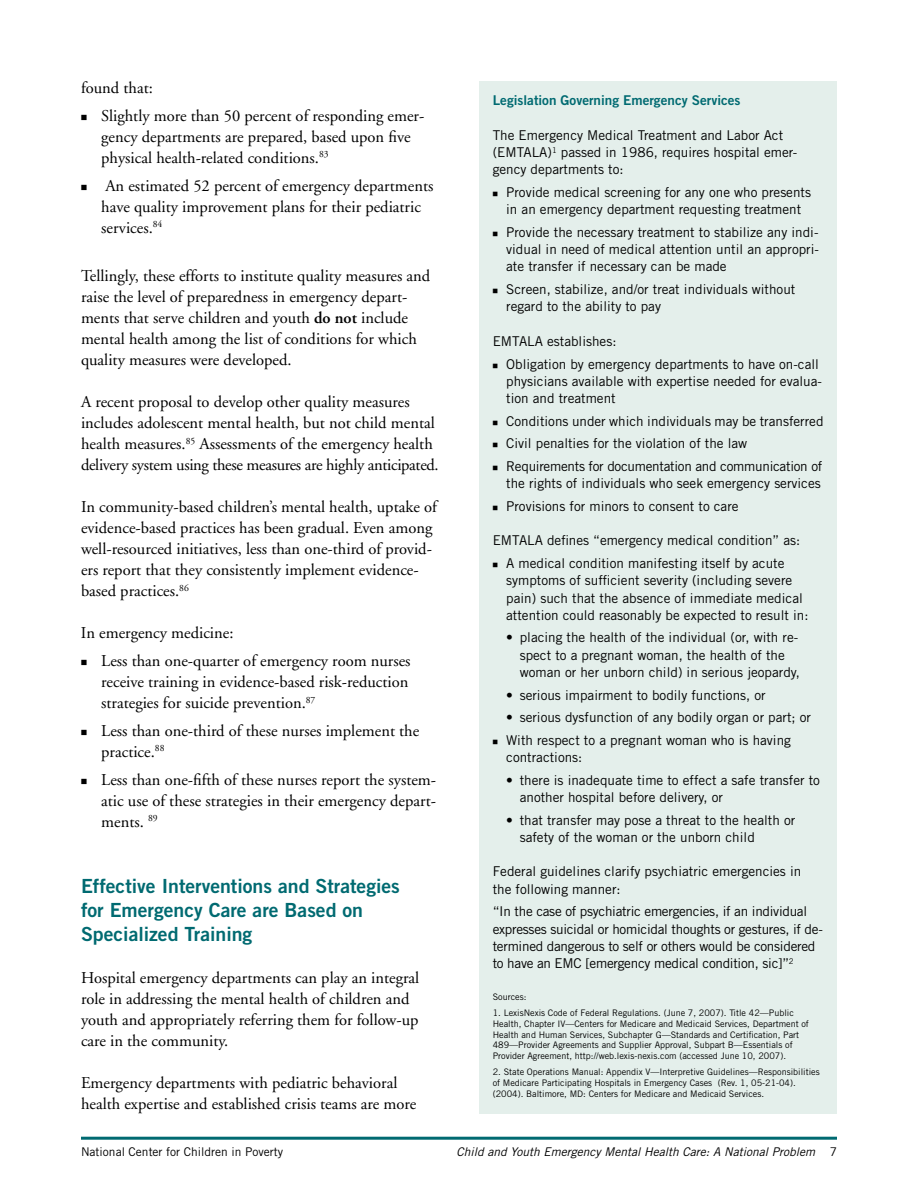
<style>
.page{position:relative;width:918px;height:1188px;background:#fff}
.page>*{position:absolute;margin:0;border:0;box-sizing:border-box;transform-origin:0 0}
.t1{font:19.5px/24px "Trade Gothic Bold Two";color:#006a71}
.t2{font:16.5px/21px "Adobe Garamond";color:#000}
.t3{font:13.5px/17.2px "Trade Gothic";color:#000}
.t4{font:13.5px/17.2px "Trade Gothic";letter-spacing:-.02em;color:#000}
.t5{font:13.5px "Trade Gothic Bold Two";color:#006a71}
.t6{font:italic 12px "Trade Gothic";color:#000}
.t7{font:12px "Trade Gothic";color:#000}
.t8{font:9px/10.8px "Trade Gothic";color:#000}
.s1{font-family:"Universal Newswith Comm Pi";font-size:10.5px}
.s2{font-weight:600}
.s3{font-family:"Universal Newswith Comm Pi";font-size:9px}
.s4{font-style:normal}
</style>
<div class="page">
<hr style="left:81px;top:1137px;width:756px;height:3px;background:#006a71">
<div style="left:479px;top:81px;width:358px;height:1032px;background:#e4efeb"></div>
<p class="t2" style="left:81px;top:74px;width:345px;line-height:27.8px">found that:<br><span class="s1">n</span> Slightly more than 50 percent of responding emer-</p>
<p class="t2" style="left:101px;top:127px;width:311px">gency departments are prepared, based upon five physical health-related conditions.<sup>83</sup></p>
<p class="t2" style="left:101px;top:175px;width:334px;text-indent:-20px"><span class="s1">n</span> An estimated 52 percent of emergency departments have quality improvement plans for their pediatric services.<sup>84</sup></p>
<p class="t2" style="left:81px;top:266px;width:351px">Tellingly, these efforts to institute quality measures and raise the level of preparedness in emergency depart&shy;ments that serve children and youth <span class="s2">do not</span> include mental health among the list of conditions for which quality measures were developed.</p>
<p class="t2" style="left:81px;top:392px;width:359px">A recent proposal to develop other quality measures includes adolescent mental health, but not child mental health measures.<sup>85</sup> Assessments of the emergency health delivery system using these measures are highly anticipated.</p>
<p class="t2" style="left:81px;top:497px;width:357px">In community-based children’s mental health, uptake of evidence-based practices has been gradual. Even among well-resourced initiatives, less than one-third of provid&shy;ers report that they consistently implement evidence&shy;based practices.<sup>86</sup></p>
<p class="t2" style="left:81px;top:620px;width:331px;line-height:27.8px">In emergency medicine:<br><span class="s1">n</span> Less than one-quarter of emergency room nurses</p>
<p class="t2" style="left:101px;top:672px;width:309px">receive training in evidence-based risk-reduction strategies for suicide prevention.<sup>87</sup></p>
<p class="t2" style="left:101px;top:721px;width:320px;text-indent:-20px"><span class="s1">n</span> Less than one-third of these nurses implement the practice.<sup>88</sup></p>
<p class="t2" style="left:101px;top:769px;width:336px;text-align:justify;text-indent:-20px"><span class="s1">n</span> Less than one-fifth of these nurses report the system&shy;atic use of these strategies in their emergency depart&shy;ments. <sup>89</sup></p>
<h1 class="t1" style="left:81px;top:873px;width:320px">Effective Interventions and Strategies for Emergency Care are Based on<br>Specialized Training</h1>
<p class="t2" style="left:81px;top:967px;width:340px">Hospital emergency departments can play an integral role in addressing the mental health of children and youth and appropriately referring them for follow-up care in the community.</p>
<p class="t2" style="left:81px;top:1072px;width:337px">Emergency departments with pediatric behavioral health expertise and established crisis teams are more</p>
<p class="t5" style="left:493px;top:92px;width:249px">Legislation Governing Emergency Services</p>
<p class="t3" style="left:493px;top:126px;width:292px">The Emergency M edical Treatment and Labor Act (EMTALA</p>
<p class="t3" style="left:493px;top:144px;width:306px;text-indent:55px">)<sup>1</sup> passed in 1986, requires hospital emer&shy;gency departments to:</p>
<p class="t3" style="left:493px;top:183px;width:320px;text-align:center"><span class="s3">n</span> Provide medical screening for any one who presents in an emergency department requesting treatment</p>
<p class="t3" style="left:506px;top:223px;width:314px;text-align:justify;text-indent:-13px"><span class="s3">n</span> Provide the necessary treatment to stabilize any indi&shy;vidual in need of medical attention until an appropri&shy;ate transfer if necessary can be made</p>
<p class="t3" style="left:506px;top:281px;width:291px;text-indent:-13px"><span class="s3">n</span> Screen, stabilize, and/or treat individuals without regard to the ability to pay</p>
<p class="t3" style="left:493px;top:332px;width:10px">EMTALA</p>
<p class="t3" style="left:493px;top:330px;width:328px;line-height:22.6px;text-indent:54px">establishes:<br><span class="s3">n</span> Obligation by emergency departments to have on-call</p>
<p class="t3" style="left:506px;top:372px;width:317px">physicians available with expertise needed for evalua&shy;tion and treatment</p>
<p class="t3" style="left:493px;top:409px;width:332px;line-height:22.6px"><span class="s3">n</span> Conditions under which individuals may be transferred <span class="s3">n</span> Civil penalties for the violation of the law<br><span class="s3">n</span> Requirements for documentation and communication of</p>
<p class="t3" style="left:493px;top:472px;width:330px;line-height:22.6px;text-indent:14px">the rights of individuals who seek emergency services <span class="s3">n</span> Provisions for minors to consent to care</p>
<p class="t3" style="left:493px;top:532px;width:10px">EMTALA</p>
<p class="t3" style="left:493px;top:529px;width:309px;line-height:22.6px;text-indent:54px">defines “emergency medical condition” as: <span class="s3">n</span> A medical condition manifesting itself by acute</p>
<p class="t3" style="left:506px;top:572px;width:304px">symptoms of sufficient severity (including severe pain) such that the absence of immediate medical attention could reasonably be expected to result in:</p>
<p class="t3" style="left:520px;top:629px;width:282px;text-indent:-14px">• placing the health of the individual (or, with re&shy;spect to a pregnant woman, the health of the woman or her unborn child) in serious jeopardy,</p>
<p class="t3" style="left:506px;top:686px;width:261px">• serious impairment to bodily functions, or</p>
<p class="t3" style="left:493px;top:706px;width:320px;line-height:22.6px;text-indent:13px">• serious dysfunction of any bodily organ or part; or <span class="s3">n</span> With respect to a pregnant woman who is having</p>
<p class="t3" style="left:506px;top:749px;width:78px">contractions:</p>
<p class="t3" style="left:520px;top:771px;width:302px;text-indent:-14px">• there is inadequate time to effect a safe transfer to another hospital before delivery, or</p>
<p class="t3" style="left:520px;top:811px;width:277px;text-indent:-14px">• that transfer may pose a threat to the health or safety of the woman or the unborn child</p>
<p class="t3" style="left:493px;top:863px;width:310px">Federal guidelines clarify psychiatric emergencies in the following manner:</p>
<p class="t4" style="left:493px;top:903px;width:332px">“I n the case of psychiatric emergencies, if an individual expresses suicidal or homicidal thoughts or gestures, if de&shy;termined dangerous to self or others would be considered to have an EMC</p>
<p class="t3" style="left:585px;top:955px;width:210px">[emergency medical condition, sic]”<sup>2</sup></p>
<p class="t8" style="left:493px;top:991px;width:35px">Sources:</p>
<p class="t8" style="left:493px;top:1007px;width:318px">1. LexisNexis Code of Federal Regulations. (June 7, 2007). Title 42—Public<br>H ealth, Chapter IV—Centers for M edicare and M edicaid Services, Department of Health and H uman Services, Subchapter G—Standards and Certification, Part 489—Provider Agreements and Supplier Approval, Subpart B—Essentials of Provider Agreement, http://web.lexis-nexis.com (accessed June 10, 2007).</p>
<p class="t8" style="left:493px;top:1067px;width:328px">2. State Operations Manual: Appendix V—I nterpretive Guidelines—Responsibilities of Medicare Participating Hospitals in Emergency Cases (Rev. 1, 05-21-04). (2004). Baltimore, MD : Centers for Medicare and Medicaid Services.</p>
<p class="t7" style="left:81px;top:1144px;width:204px">N ational Center for Children in Poverty</p>
<p class="t6" style="left:456px;top:1144px;width:382px">Child and Youth Emergency Mental Health Care: A National Problem <span class="s4">7</span></p>
</div>
